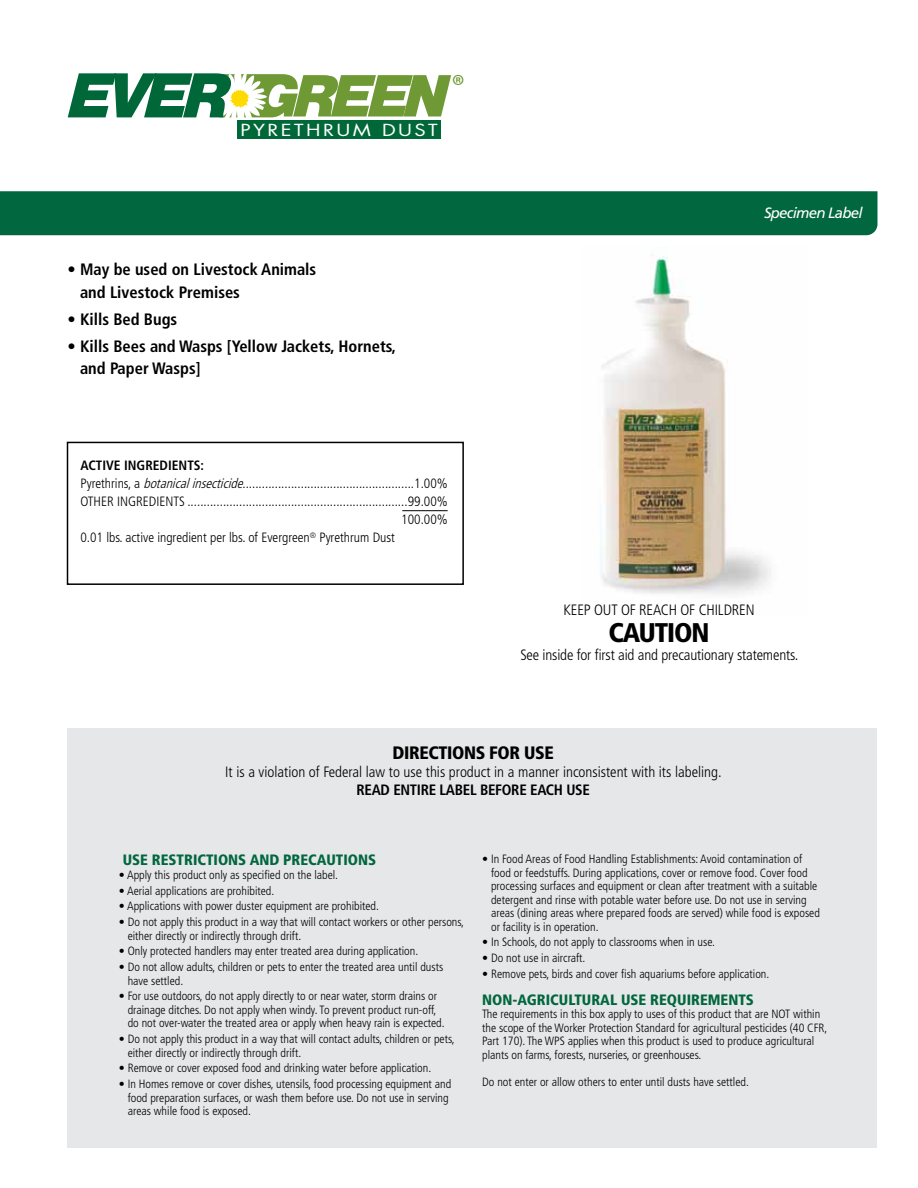
<style>
.page{position:relative;width:918px;height:1188px;background:#fff}
.page>*{position:absolute;margin:0;border:0;box-sizing:border-box;transform-origin:0 0}
.t1{font:30.9px "Myriad Pro";color:#6e9934}
.t2{font:900 condensed 27px "Frutiger";letter-spacing:-.04em;color:#000}
.t3{font:900 condensed 18px "Frutiger";letter-spacing:-.02em;color:#000}
.t4{font:700 condensed 16.5px/22.5px "Frutiger";color:#000}
.t5{font:16.2px "Futura";letter-spacing:.12em;color:#fff;scale:1.25 1}
.t6{font:300 condensed 15px "Frutiger";color:#000}
.t7{font:900 condensed 15px "Frutiger";color:#00673e}
.t8{font:700 condensed 15px "Frutiger";letter-spacing:-.02em;color:#000}
.t9{font:italic 15px "Frutiger";letter-spacing:-.05em;color:#fff}
.t10{font:300 condensed 13.5px "Frutiger";color:#000}
.t11{font:700 condensed 13.5px "Frutiger";color:#000}
.t12{font:300 condensed 12px/13.5px "Frutiger";color:#000}
.s1{font-style:italic}
</style>
<div class="page">
<img style="left:601px;top:254px;width:170px;height:340px">
<div style="left:0;top:191px;width:878px;height:44px;background:#00673e"></div>
<div style="left:67px;top:442px;width:397px;height:143px;border:2px solid #000"></div>
<hr style="left:402px;top:510px;width:46px;height:1px;background:#000">
<div style="left:68px;top:728px;width:810px;height:420px;background:#e6e7e8"></div>
<div style="left:238px;top:120px;width:203px;height:19px;background:#006838"></div>
<svg style="left:68px;top:73px;width:383px;height:44px"></svg>
<h3 class="t5" style="left:240px;top:119px;width:159px">PYRETHRUM DUST</h3>
<h1 class="t1" style="left:452px;top:67px;width:14px">®</h1>
<h3 class="t4" style="left:80px;top:258px;width:238px;text-indent:-13px">• May be used on Livestock Animals and Livestock Premises</h3>
<h3 class="t4" style="left:68px;top:308px;width:111px">• Kills Bed Bugs</h3>
<h3 class="t4" style="left:80px;top:335px;width:318px;text-indent:-13px">• Kills Bees and Wasps [Yellow Jackets, Hornets, and Paper Wasps]</h3>
<p class="t11" style="left:80px;top:458px;width:125px">ACTIVE INGREDIENTS:</p>
<p class="t10" style="left:80px;top:476px;width:369px">Pyrethrins, a <span class="s1">botanicalinsecticide</span>.....................................................1.00%</p>
<p class="t10" style="left:80px;top:494px;width:369px">OTHER INGREDIENTS ....................................................................99.00%</p>
<p class="t10" style="left:401px;top:512px;width:48px">100.00%</p>
<p class="t10" style="left:80px;top:530px;width:316px">0.01 lbs. active ingredient per lbs. of Evergreen<sup>®</sup> Pyrethrum Dust</p>
<p class="t9" style="left:764px;top:204px;width:100px">Specimen Label</p>
<p class="t6" style="left:564px;top:601px;width:193px">KEEP OUT OF REACH OF CHILDREN</p>
<h2 class="t2" style="left:609px;top:616px;width:103px">CAUTION</h2>
<p class="t6" style="left:520px;top:646px;width:280px">See inside for first aid and precautionary statements.</p>
<h3 class="t3" style="left:393px;top:742px;width:163px">DIRECTIONS FOR USE</h3>
<p class="t6" style="left:225px;top:763px;width:498px">It is a violation of Federal law to use this product in a manner inconsistent with its labeling.</p>
<p class="t8" style="left:356px;top:781px;width:235px">READ ENTIRE LABEL BEFORE EACH USE</p>
<p class="t7" style="left:123px;top:851px;width:255px">USE RESTRICTIONS AND PRECAUTIONS</p>
<p class="t12" style="left:119px;top:868px;width:221px">• Apply this product only as specified on the label.</p>
<p class="t12" style="left:119px;top:884px;width:157px">• Aerial applications are prohibited.</p>
<p class="t12" style="left:119px;top:900px;width:262px">• Applications with power duster equipment are prohibited.</p>
<p class="t12" style="left:128px;top:915px;width:338px;text-indent:-9px">• Do not apply this product in a way that will contact workers or other persons, either directly or indirectly through drift.</p>
<p class="t12" style="left:119px;top:945px;width:301px">• Only protected handlers may enter treated area during application.</p>
<p class="t12" style="left:128px;top:960px;width:317px;text-indent:-9px">• Do not allow adults, children or pets to enter the treated area until dusts have settled.</p>
<p class="t12" style="left:128px;top:990px;width:318px;text-indent:-9px">• For use outdoors, do not apply directly to or near water, storm drains or drainage ditches. Do not apply when windy. To prevent product run-off, do not over-water the treated area or apply when heavy rain is expected.</p>
<p class="t12" style="left:128px;top:1032px;width:329px;text-indent:-9px">• Do not apply this product in a way that will contact adults, children or pets, either directly or indirectly through drift.</p>
<p class="t12" style="left:119px;top:1062px;width:314px">• Remove or cover exposed food and drinking water before application.</p>
<p class="t12" style="left:128px;top:1077px;width:325px;text-indent:-9px">• In Homes remove or cover dishes, utensils, food processing equipment and food preparation surfaces, or wash them before use. Do not use in serving areas while food is exposed.</p>
<p class="t12" style="left:491px;top:852px;width:330px;text-indent:-9px">• In Food Areas of Food Handling Establishments: Avoid contamination of food or feedstuffs. During applications, cover or remove food. Cover food processing surfaces and equipment or clean after treatment with a suitable detergent and rinse with potable water before use. Do not use in serving areas (dining areas where prepared foods are served) while food is exposed or facility is in operation.</p>
<p class="t12" style="left:482px;top:936px;width:234px">• In Schools, do not apply to classrooms when in use.</p>
<p class="t12" style="left:482px;top:951px;width:105px">• Do not use in aircraft.</p>
<p class="t12" style="left:482px;top:967px;width:289px">• Remove pets, birds and cover fish aquariums before application.</p>
<p class="t7" style="left:482px;top:991px;width:273px">NON-AGRICULTURAL USE REQUIREMENTS</p>
<p class="t12" style="left:482px;top:1008px;width:347px">The requirements in this box apply to uses of this product that are NOT within the scope of the Worker Protection Standard for agricultural pesticides (40 CFR, Part 170). The WPS applies when this product is used to produce agricultural plants on farms, forests, nurseries, or greenhouses.</p>
<p class="t12" style="left:482px;top:1075px;width:268px">Do not enter or allow others to enter until dusts have settled.</p>
</div>
